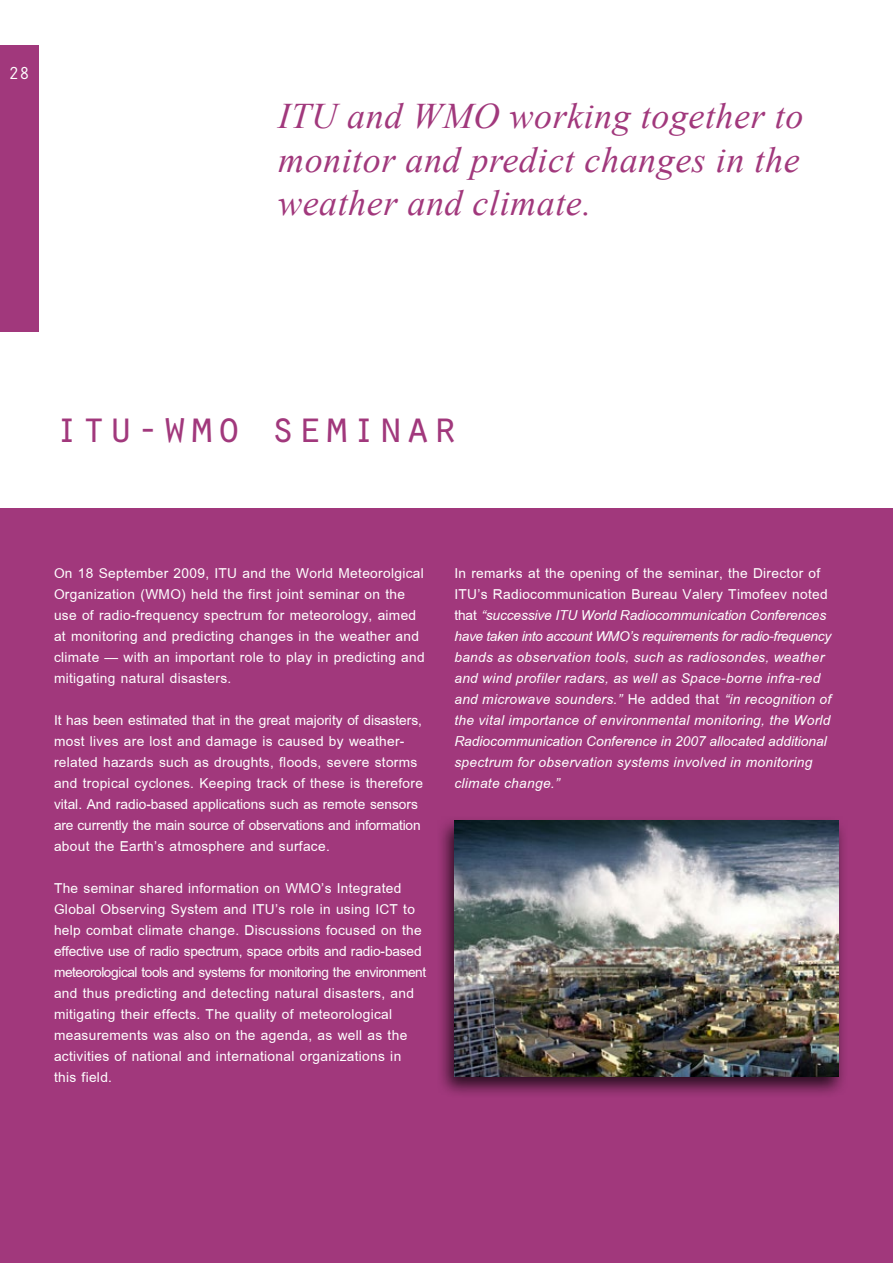
<style>
.page{position:relative;width:893px;height:1263px;background:#fff}
.page>*{position:absolute;margin:0;border:0;box-sizing:border-box;transform-origin:0 0}
.t1{font:45px "Orator Std";color:#a1387c}
.t2{font:italic 36px/43.2px "Times New Roman";letter-spacing:.015em;color:#a1387c;text-align:justify}
.t3{font:21px/21px "Browallia New";letter-spacing:.015em;color:#fff}
.t4{font:italic 21px/21px "Browallia New";letter-spacing:.015em;color:#fff}
.t5{font:18px "Orator Std";color:#fff}
.s1{font-style:normal}
</style>
<div class="page">
<div style="left:0;top:508px;width:893px;height:755px;background:#a1387c"></div>
<div style="left:0;top:45px;width:39px;height:287px;background:#a1387c"></div>
<div style="left:435px;top:814px;width:413px;height:284px;background:#000;opacity:.75"></div>
<img style="left:454px;top:821px;width:384px;height:255px">
<p class="t5" style="left:8px;top:60px;width:23px">28</p>
<h2 class="t2" style="left:278px;top:94px;width:527px">ITU and WMO working together to monitor and predict changes in the weather and climate.</h2>
<h1 class="t1" style="left:53px;top:395px;width:407px">itu-wmo seminar</h1>
<p class="t3" style="left:54px;top:563px;width:372px">On 18 September 2009, ITU and the World Meteorolgical Organization (WMO) held the first joint seminar on the use of radio-frequency spectrum for meteorology, aimed at monitoring and predicting changes in the weather and climate — with an important role to play in predicting and mitigating natural disasters.</p>
<p class="t3" style="left:54px;top:710px;width:371px">It has been estimated that in the great majority of disasters, most lives are lost and damage is caused by weather&shy;related hazards such as droughts, floods, severe storms and tropical cyclones. Keeping track of these is therefore vital. And radio-based applications such as remote sensors are currently the main source of observations and information about the Earth’s atmosphere and surface.</p>
<p class="t3" style="left:54px;top:878px;width:374px">The seminar shared information on WMO’s Integrated Global Observing System and ITU’s role in using ICT to help combat climate change. Discussions focused on the effective use of radio spectrum, space orbits and radio-based meteorological tools and systems for monitoring the environment and thus predicting and detecting natural disasters, and mitigating their effects. The quality of meteorological measurements was also on the agenda, as well as the activities of national and international organizations in this field.</p>
<p class="t4" style="left:454px;top:562px;width:378px"><span class="s1">In remarks at the opening of the seminar, the Director of ITU’s Radiocommunication Bureau Valery Timofeev noted that</span> “successive ITU World Radiocommunication Conferences have taken into account WMO’s requirements for radio-frequency bands as observation tools, such as radiosondes, weather and wind profiler radars, as well as Space-borne infra-red and microwave sounders.” <span class="s1">He added that</span> “in recognition of the vital importance of environmental monitoring, the World Radiocommunication Conference in 2007 allocated additional spectrum for observation systems involved in monitoring climate change.”</p>
</div>
